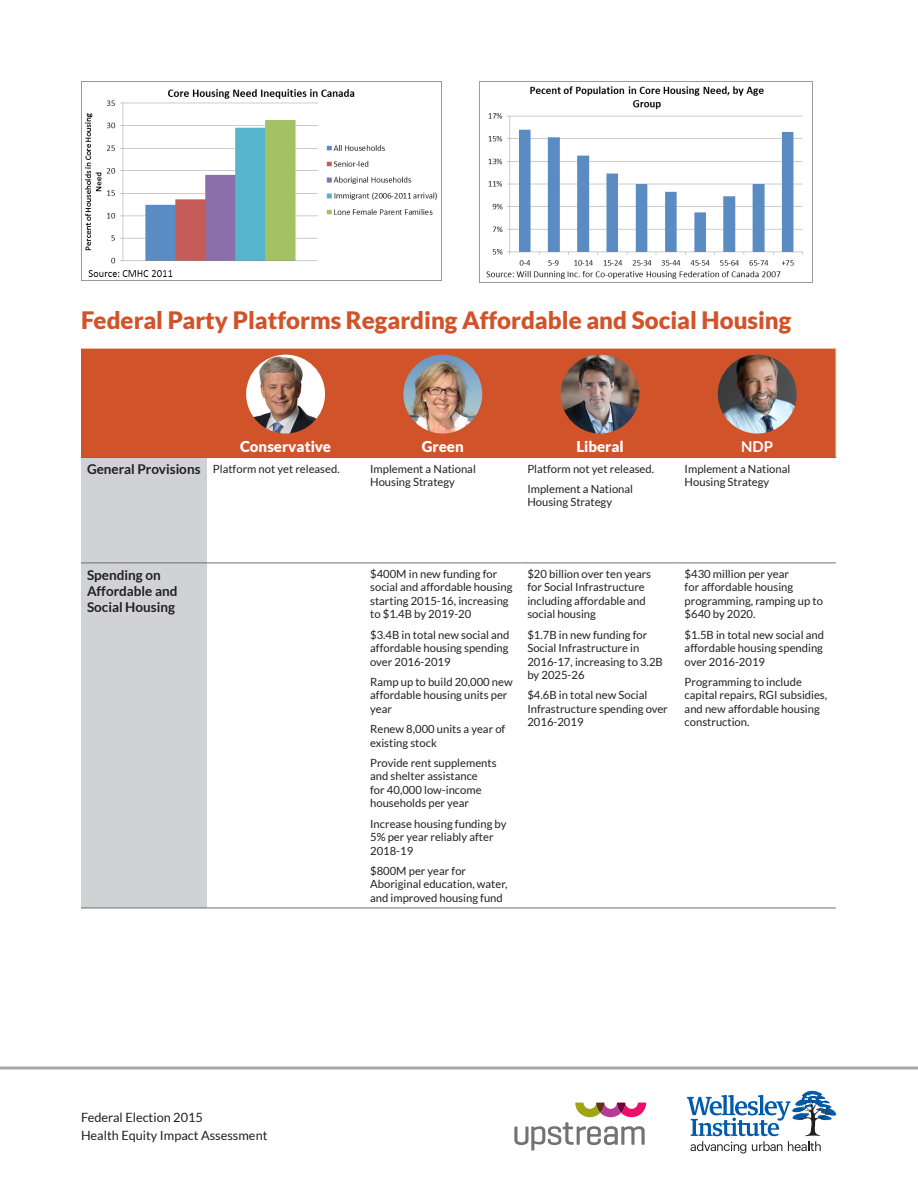
<style>
.page{position:relative;width:918px;height:1188px;background:#fff}
.page>*{position:absolute;margin:0;border:0;box-sizing:border-box;transform-origin:0 0}
.Heading{font:900 24px "Lato";color:#d1532a}
.t1{font:900 15px "Lato";color:#fff}
.t2{font:700 15px "Lato";color:#fff}
.Body{font:700 13.5px/16.2px "Lato";color:#231f20}
.t3{font:12.75px/18px "Lato";color:#231f20}
.Table_text{font:11.25px/13.5px "Lato";color:#231f20}
</style>
<div class="page">
<svg style="left:0;top:1066px;width:918px;height:4px;background:#bdbec1"></svg>
<svg style="left:687px;top:1090px;width:150px;height:63px"></svg>
<svg style="left:514px;top:1103px;width:132px;height:47px"></svg>
<img style="left:81px;top:81px;width:361px;height:200px">
<img style="left:479px;top:82px;width:334px;height:200px">
<div style="left:81px;top:349px;width:755px;height:108px;background:#d1532a"></div>
<div style="left:81px;top:458px;width:126px;height:450px;background:#d1d2d4"></div>
<hr style="left:836px;top:349px;width:1px;height:108px;background:#b6d3b5">
<hr style="left:81px;top:457px;width:126px;height:1px;background:#6c6d70">
<hr style="left:207px;top:457px;width:157px;height:1px;background:#6c6d70">
<hr style="left:364px;top:457px;width:157px;height:1px;background:#6c6d70">
<hr style="left:521px;top:457px;width:158px;height:1px;background:#6c6d70">
<hr style="left:679px;top:457px;width:157px;height:1px;background:#6c6d70">
<hr style="left:81px;top:563px;width:126px;height:1px;background:#6c6d70">
<hr style="left:81px;top:908px;width:126px;height:1px;background:#6c6d70">
<hr style="left:207px;top:563px;width:157px;height:1px;background:#6c6d70">
<hr style="left:207px;top:908px;width:157px;height:1px;background:#6c6d70">
<hr style="left:364px;top:563px;width:157px;height:1px;background:#6c6d70">
<hr style="left:364px;top:908px;width:157px;height:1px;background:#6c6d70">
<hr style="left:521px;top:563px;width:158px;height:1px;background:#6c6d70">
<hr style="left:521px;top:908px;width:158px;height:1px;background:#6c6d70">
<hr style="left:679px;top:563px;width:157px;height:1px;background:#6c6d70">
<hr style="left:679px;top:908px;width:157px;height:1px;background:#6c6d70">
<img style="left:246px;top:355px;width:79px;height:79px;border-radius:39px">
<img style="left:403px;top:355px;width:79px;height:79px;border-radius:39px">
<img style="left:561px;top:355px;width:78px;height:79px;border-radius:39px">
<img style="left:718px;top:355px;width:79px;height:79px;border-radius:39px">
<p class="Heading" style="left:81px;top:306px;width:712px">Federal Party Platforms Regarding Affordable and Social Housing</p>
<p class="t1" style="left:240px;top:437px;width:93px">Conservative</p>
<p class="t1" style="left:422px;top:437px;width:43px">Green</p>
<p class="t1" style="left:576px;top:437px;width:49px">Liberal</p>
<p class="t2" style="left:741px;top:437px;width:33px">NDP</p>
<p class="Body" style="left:87px;top:461px;width:115px">General Provisions</p>
<p class="Table_text" style="left:213px;top:462px;width:128px">Platform not yet released.</p>
<p class="Table_text" style="left:370px;top:462px;width:107px">Implement a National<br>Housing Strategy</p>
<p class="Table_text" style="left:527px;top:462px;width:128px">Platform not yet released.</p>
<p class="Table_text" style="left:527px;top:482px;width:107px">Implement a National<br>Housing Strategy</p>
<p class="Table_text" style="left:685px;top:462px;width:107px">Implement a National<br>Housing Strategy</p>
<p class="Body" style="left:87px;top:567px;width:92px">Spending on<br>Affordable and<br>Social Housing</p>
<p class="Table_text" style="left:370px;top:567px;width:144px">$400M in new funding for social and affordable housing starting 2015-16, increasing to $1.4B by 2019-20</p>
<p class="Table_text" style="left:370px;top:628px;width:141px;text-align:justify">$3.4B in total new social and affordable housing spending over 2016-2019</p>
<p class="Table_text" style="left:370px;top:675px;width:144px">Ramp up to build 20,000 new affordable housing units per year</p>
<p class="Table_text" style="left:370px;top:722px;width:137px">Renew 8,000 units a year of existing stock</p>
<p class="Table_text" style="left:370px;top:756px;width:128px">Provide rent supplements and shelter assistance<br>for 40,000 low-income households per year</p>
<p class="Table_text" style="left:370px;top:817px;width:138px">Increase housing funding by<br>5% per year reliably after<br>2018-19</p>
<p class="Table_text" style="left:370px;top:864px;width:139px">$800M per year for<br>Aboriginal education, water, and improved housing fund</p>
<p class="Table_text" style="left:527px;top:567px;width:125px">$20 billion over ten years for Social Infrastructure including affordable and social housing</p>
<p class="Table_text" style="left:527px;top:628px;width:137px">$1.7B in new funding for<br>Social Infrastructure in<br>2016-17, increasing to 3.2B by 2025-26</p>
<p class="Table_text" style="left:527px;top:689px;width:142px">$4.6B in total new Social<br>Infrastructure spending over<br>2016-2019</p>
<p class="Table_text" style="left:685px;top:567px;width:140px">$430 million per year<br>for affordable housing programming, ramping up to $640 by 2020.</p>
<p class="Table_text" style="left:685px;top:628px;width:141px;text-align:justify">$1.5B in total new social and affordable housing spending over 2016-2019</p>
<p class="Table_text" style="left:685px;top:675px;width:144px">Programming to include capital repairs, RGI subsidies, and new affordable housing construction.</p>
<p class="t3" style="left:81px;top:1108px;width:188px">Federal Election 2015<br>Health Equity Impact Assessment</p>
</div>
